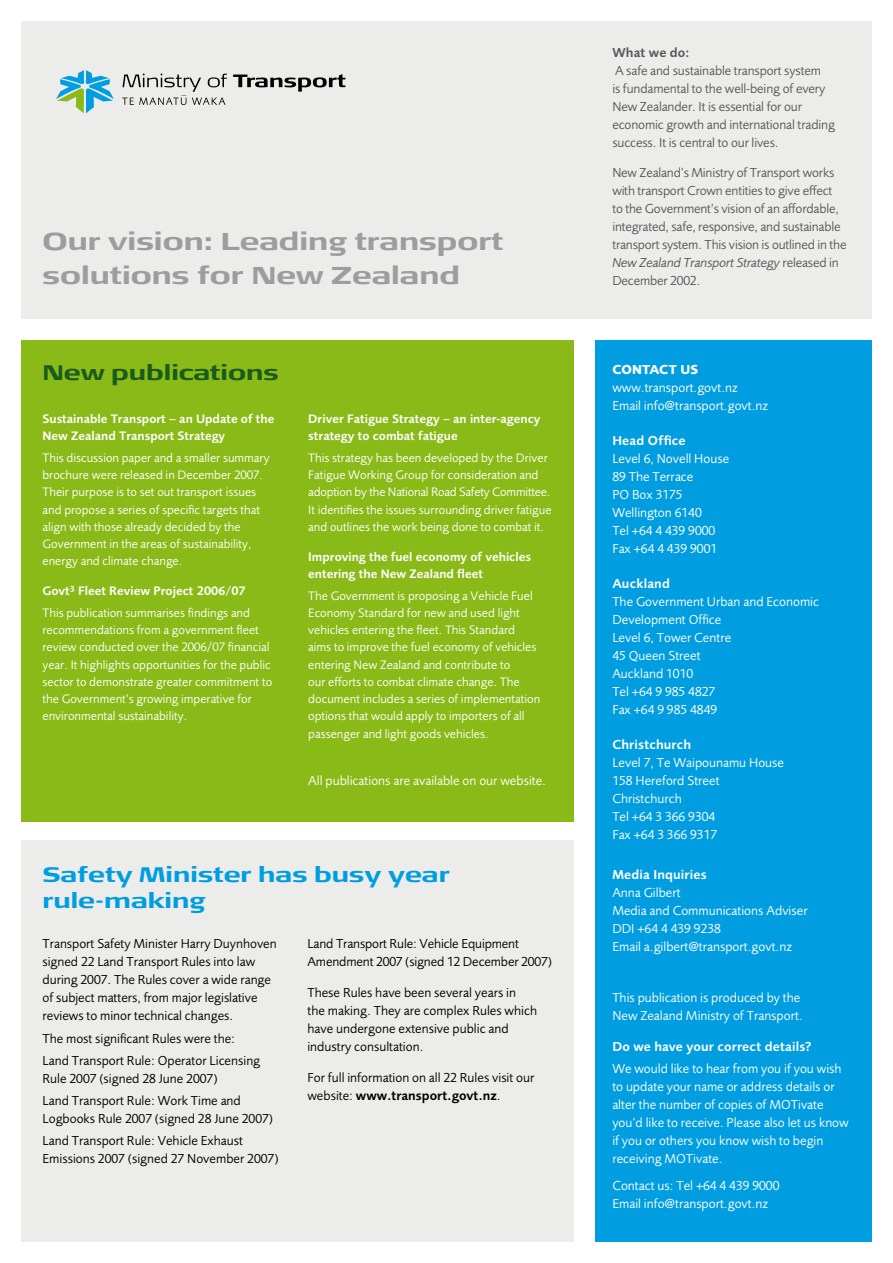
<style>
.page{position:relative;width:893px;height:1263px;background:#fff}
.page>*{position:absolute;margin:0;border:0;box-sizing:border-box;transform-origin:0 0}
.t1{font:700 24.45px/33.8px "Signa Ext Column";color:#9c9d9f}
.t2{font:700 21px/25.2px "Signa Ext Column";color:#009ee0}
.t3{font:700 21px "Signa Ext Column";color:#195b1a}
.t4{font:13.5px/18px "Foundry Sans";color:#fff}
.t5{font:13.5px/18px "Foundry Sans";color:#000}
.t6{font:13.5px/18px "Foundry Sans";letter-spacing:-.015em;color:#58585a}
.t7{font:600 13.5px "Foundry Sans";letter-spacing:.01em;color:#fff}
.t8{font:700 13.5px "Foundry Sans";letter-spacing:.005em;color:#fff}
.t9{font:600 13.5px "Foundry Sans";letter-spacing:.01em;color:#58585a}
.t10{font:12.75px/17.2px "Foundry Sans";color:#fff}
.t11{font:600 12.75px/17.2px "Foundry Sans";color:#fff}
.s1{font-weight:600}
.s2{font-style:italic}
</style>
<div class="page">
<div style="left:21px;top:840px;width:553px;height:402px;background:#ececea"></div>
<div style="left:21px;top:340px;width:553px;height:481px;background:#89ba17"></div>
<div style="left:595px;top:340px;width:277px;height:902px;background:#009ee0"></div>
<div style="left:21px;top:21px;width:851px;height:298px;background:#ececea"></div>
<svg style="left:233px;top:74px;width:112px;height:18px"></svg>
<svg style="left:56px;top:70px;width:58px;height:43px"></svg>
<svg style="left:122px;top:74px;width:105px;height:31px"></svg>
<h1 class="t1" style="left:43px;top:225px;width:462px">Our vision: Leading transport solutions for New Zealand</h1>
<h2 class="t3" style="left:43px;top:360px;width:238px">New publications</h2>
<p class="t11" style="left:43px;top:410px;width:233px">Sustainable Transport – an Update of the<br>New Zealand Transport Strategy</p>
<p class="t10" style="left:43px;top:449px;width:229px">This discussion paper and a smaller summary brochure were released in December 2007.<br>Their purpose is to set out transport issues and propose a series of specific targets that align with those already decided by the Government in the areas of sustainability, energy and climate change.</p>
<p class="t10" style="left:43px;top:580px;width:209px;line-height:21.5px"><span class="s1">Govt</span><sup>3</sup> <span class="s1">Fleet Review Project 2006/07<br></span>This publication summarises findings and</p>
<p class="t10" style="left:43px;top:621px;width:231px">recommendations from a government fleet review conducted over the 2006/07 financial year. It highlights opportunities for the public sector to demonstrate greater commitment to the Government’s growing imperative for environmental sustainability.</p>
<p class="t11" style="left:308px;top:410px;width:234px">Driver Fatigue Strategy – an inter-agency strategy to combat fatigue</p>
<p class="t10" style="left:308px;top:449px;width:245px">This strategy has been developed by the Driver Fatigue Working Group for consideration and adoption by the National Road Safety Committee.<br>It identifies the issues surrounding driver fatigue and outlines the work being done to combat it.</p>
<p class="t11" style="left:308px;top:548px;width:224px">Improving the fuel economy of vehicles entering the New Zealand fleet</p>
<p class="t10" style="left:308px;top:587px;width:233px">The Government is proposing a Vehicle Fuel Economy Standard for new and used light vehicles entering the fleet. This Standard aims to improve the fuel economy of vehicles entering New Zealand and contribute to<br>our efforts to combat climate change. The document includes a series of implementation options that would apply to importers of all passenger and light goods vehicles.</p>
<p class="t4" style="left:308px;top:771px;width:239px">All publications are available on our website.</p>
<h2 class="t2" style="left:43px;top:863px;width:409px">Safety Minister has busy year rule-making</h2>
<p class="t5" style="left:43px;top:935px;width:236px">Transport Safety Minister Harry Duynhoven signed 22 Land Transport Rules into law during 2007. The Rules cover a wide range of subject matters, from major legislative reviews to minor technical changes.</p>
<p class="t5" style="left:43px;top:1027px;width:219px;line-height:22.2px">The most significant Rules were the:<br>Land Transport Rule: Operator Licensing</p>
<p class="t5" style="left:43px;top:1067px;width:200px;line-height:22.2px">Rule 2007 (signed 28 June 2007)<br>Land Transport Rule: Work Time and</p>
<p class="t5" style="left:43px;top:1107px;width:232px;line-height:22.2px">Logbooks Rule 2007 (signed 28 June 2007)<br>Land Transport Rule: Vehicle Exhaust</p>
<p class="t5" style="left:43px;top:1150px;width:238px">Emissions 2007 (signed 27 November 2007)</p>
<p class="t5" style="left:307px;top:935px;width:246px">Land Transport Rule: Vehicle Equipment<br>Amendment 2007 (signed 12 December 2007)</p>
<p class="t5" style="left:307px;top:984px;width:231px">These Rules have been several years in<br>the making. They are complex Rules which have undergone extensive public and industry consultation.</p>
<p class="t5" style="left:307px;top:1068px;width:229px">For full information on all 22 Rules visit our website: <span class="s1">www.transport.govt.nz</span>.</p>
<p class="t9" style="left:612px;top:45px;width:79px">What we do:</p>
<p class="t6" style="left:612px;top:61px;width:224px">A safe and sustainable transport system<br>is fundamental to the well-being of every New Zealander. It is essential for our economic growth and international trading success. It is central to our lives.</p>
<p class="t6" style="left:612px;top:164px;width:236px">New Zealand’s Ministry of Transport works with transport Crown entities to give effect<br>to the Government’s vision of an affordable, integrated, safe, responsive, and sustainable transport system. This vision is outlined in the <span class="s2">New Zealand Transport Strategy</span> released in December 2002.</p>
<p class="t8" style="left:612px;top:362px;width:88px">CONTACT US</p>
<p class="t4" style="left:612px;top:379px;width:157px">www.transport.govt.nz<br>Email info@transport.govt.nz</p>
<p class="t7" style="left:612px;top:433px;width:75px">Head Office</p>
<p class="t4" style="left:612px;top:450px;width:118px">Level 6, Novell House<br>89 The Terrace<br>PO Box 3175<br>Wellington 6140<br>Tel +64 4 439 9000<br>Fax +64 4 439 9001</p>
<p class="t7" style="left:612px;top:576px;width:59px">Auckland</p>
<p class="t4" style="left:612px;top:593px;width:208px">The Government Urban and Economic<br>Development Office<br>Level 6, Tower Centre<br>45 Queen Street<br>Auckland 1010<br>Tel +64 9 985 4827<br>Fax +64 9 985 4849</p>
<p class="t7" style="left:612px;top:737px;width:80px">Christchurch</p>
<p class="t4" style="left:612px;top:754px;width:173px">Level 7, Te Waipounamu House<br>158 Hereford Street<br>Christchurch<br>Tel +64 3 366 9304<br>Fax +64 3 366 9317</p>
<p class="t7" style="left:612px;top:866px;width:96px">Media Inquiries</p>
<p class="t4" style="left:612px;top:883px;width:197px">Anna Gilbert<br>Media and Communications Adviser<br>DDI +64 4 439 9238<br>Email a.gilbert@transport.govt.nz</p>
<p class="t4" style="left:612px;top:989px;width:192px">This publication is produced by the<br>New Zealand Ministry of Transport.</p>
<p class="t7" style="left:612px;top:1039px;width:201px">Do we have your correct details?</p>
<p class="t4" style="left:612px;top:1060px;width:238px">We would like to hear from you if you wish to update your name or address details or alter the number of copies of MOTivate you’d like to receive. Please also let us know if you or others you know wish to begin receiving MOTivate.</p>
<p class="t4" style="left:612px;top:1176px;width:169px">Contact us: Tel +64 4 439 9000<br>Email info@transport.govt.nz</p>
</div>
